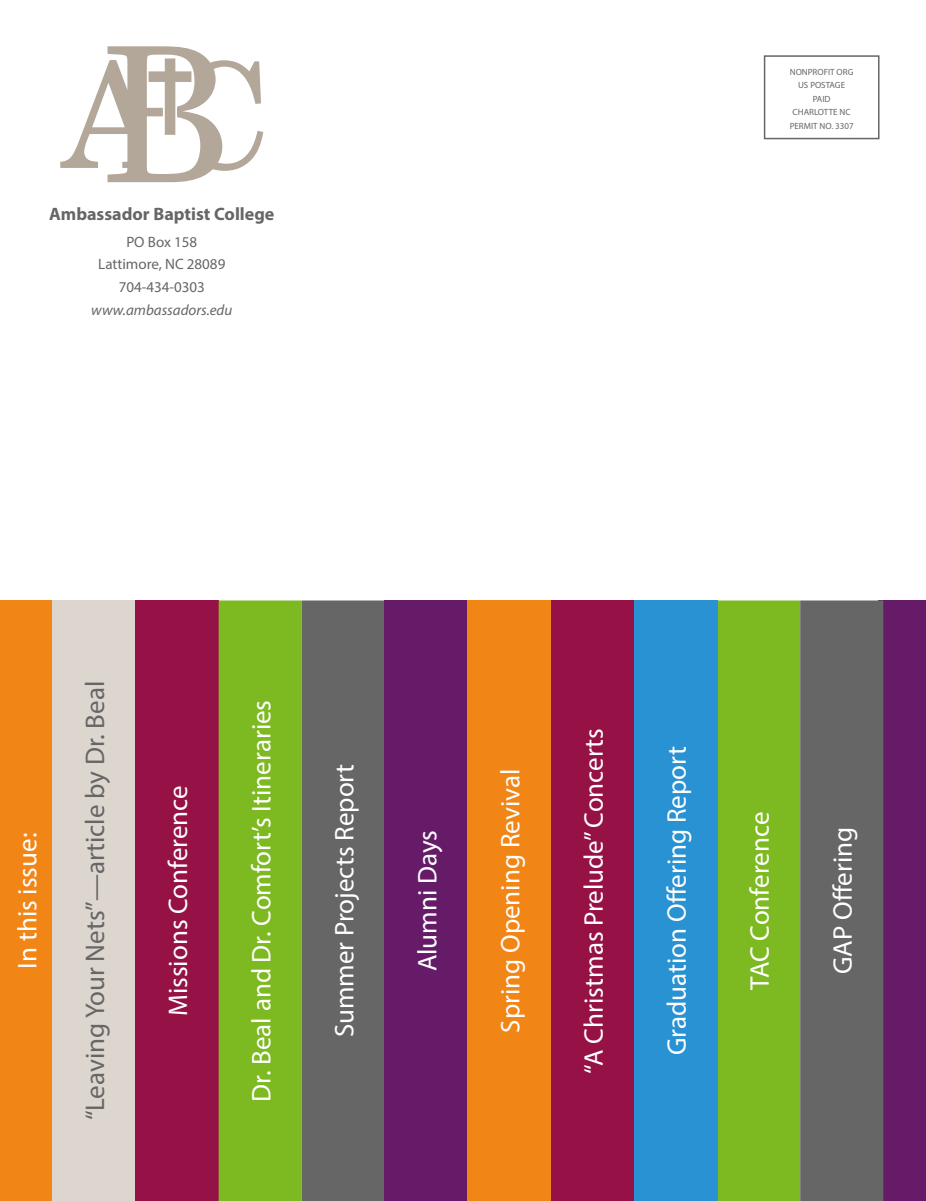
<style>
.page{position:relative;width:926px;height:1201px;background:#fff}
.page>*{position:absolute;margin:0;border:0;box-sizing:border-box;transform-origin:0 0}
.t1{font:27px "Myriad Pro";color:#fff}
.t2{font:27px "Myriad Pro";color:#676666}
.t3{font:700 18px "Myriad Pro";color:#676666}
.t4{font:15px/22.5px "Myriad Pro";color:#676666;text-align:center}
.t5{font:italic 15px "Myriad Pro";color:#676666}
.t6{font:9px/13.5px "Myriad Pro";color:#676666;text-align:center}
</style>
<div class="page">
<div style="left:878px;top:600px;width:47px;height:601px;background:#651b68"></div>
<div style="left:0;top:600px;width:53px;height:601px;background:#f18516"></div>
<div style="left:763px;top:55px;width:116px;height:84px;border:2px solid #676666"></div>
<div style="left:52px;top:600px;width:83px;height:601px;background:#ddd6ce"></div>
<div style="left:135px;top:600px;width:84px;height:601px;background:#951146"></div>
<div style="left:219px;top:600px;width:83px;height:601px;background:#7db921"></div>
<svg style="left:302px;top:600px;width:581px;height:601px;background:#6e814f"></svg>
<div style="left:385px;top:600px;width:83px;height:601px;background:#651b68"></div>
<div style="left:468px;top:600px;width:83px;height:601px;background:#f18516"></div>
<div style="left:551px;top:600px;width:83px;height:601px;background:#951146"></div>
<div style="left:634px;top:600px;width:83px;height:601px;background:#2992d3"></div>
<svg style="left:60px;top:46px;width:203px;height:136px"></svg>
<p class="t3" style="left:49px;top:202px;width:227px">Ambassador Baptist College</p>
<p class="t4" style="left:98px;top:230px;width:129px">PO Box 158<br>Lattimore, NC 28089<br>704-434-0303</p>
<p class="t5" style="left:91px;top:300px;width:143px">www.ambassadors.edu</p>
<p class="t6" style="left:789px;top:65px;width:65px">NONPROFIT ORG<br>US POSTAGE<br>PAID<br>CHARLOTTE NC<br>PERMIT NO. 3307</p>
<p class="t1" style="left:11px;top:969px;width:137px;rotate:-90deg">In this issue:</p>
<p class="t2" style="left:78px;top:1120px;width:441px;rotate:-90deg">“Leaving Your Nets”—article by Dr. Beal</p>
<p class="t1" style="left:161px;top:1016px;width:233px;rotate:-90deg">Missions Conference</p>
<p class="t1" style="left:244px;top:1102px;width:403px;rotate:-90deg">Dr. Beal and Dr. Comfort’s Itineraries</p>
<p class="t1" style="left:327px;top:1037px;width:275px;rotate:-90deg">Summer Projects Report</p>
<p class="t1" style="left:411px;top:971px;width:143px;rotate:-90deg">Alumni Days</p>
<p class="t1" style="left:494px;top:1033px;width:266px;rotate:-90deg">Spring Opening Revival</p>
<p class="t1" style="left:577px;top:1073px;width:347px;rotate:-90deg">“A Christmas Prelude” Concerts</p>
<p class="t1" style="left:660px;top:1055px;width:310px;rotate:-90deg">Graduation Offering Report</p>
<p class="t1" style="left:743px;top:990px;width:179px;rotate:-90deg">TAC Conference</p>
<p class="t1" style="left:826px;top:974px;width:149px;rotate:-90deg">GAP Offering</p>
</div>
